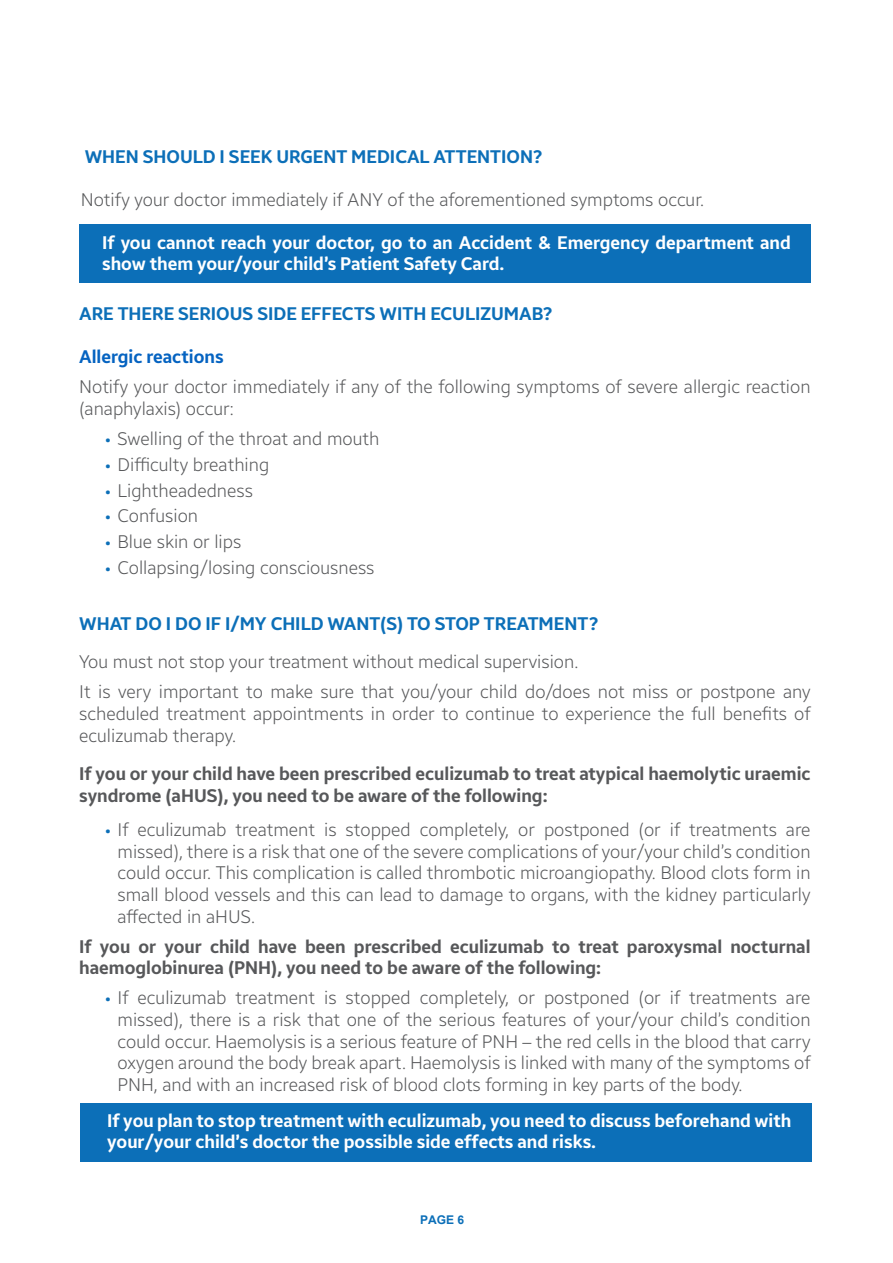
<style>
.page{position:relative;width:893px;height:1263px;background:#fff}
.page>*{position:absolute;margin:0;border:0;box-sizing:border-box;transform-origin:0 0}
.titulo2{font:300 18px/21.6px "Samsung Sans";color:#57585a;text-align:justify}
.titulo2-2{font:700 18px "Samsung Sans";color:#0c6fb8}
.titulo2-3{font:700 18px/21.6px "Samsung Sans";color:#57585a}
.lista_1{font:700 18px/21.6px "Samsung Sans";color:#57585a}
.lista_1-2{font:700 18px/21.6px "Samsung Sans";color:#fff}
.titulo2-4{font:700 18px/21.6px "Samsung Sans";color:#fff}
.titulo2-5{font:700 18px "Samsung Sans";color:#0563c1}
.t1{font:700 12px "Arial";color:#0c6fb8}
.s1{color:#0c6fb8}
</style>
<div class="page">
<div style="left:80px;top:1103px;width:732px;height:59px;background:#0c6fb8"></div>
<div style="left:79px;top:225px;width:732px;height:58px;background:#0c6fb8"></div>
<p class="titulo2-2" style="left:85px;top:144px;width:459px">WHEN SHOULD I SEEK URGENT MEDICAL ATTENTION?</p>
<p class="titulo2" style="left:81px;top:188px;width:625px">Notify your doctor immediately if ANY of the aforementioned symptoms occur.</p>
<p class="titulo2-4" style="left:102px;top:231px;width:690px">If you cannot reach your doctor, go to an Accident &amp; Emergency department and show them your/your child’s Patient Safety Card.</p>
<p class="titulo2-2" style="left:79px;top:301px;width:475px">ARE THERE SERIOUS SIDE EFFECTS WITH ECULIZUMAB?</p>
<p class="titulo2-5" style="left:79px;top:344px;width:146px">Allergic reactions</p>
<p class="titulo2" style="left:79px;top:375px;width:733px">Notify your doctor immediately if any of the following symptoms of severe allergic reaction (anaphylaxis) occur:</p>
<p class="titulo2" style="left:105px;top:427px;width:276px"><span class="s1">•</span> Swelling of the throat and mouth</p>
<p class="titulo2" style="left:105px;top:453px;width:166px"><span class="s1">•</span> Difficulty breathing</p>
<p class="titulo2" style="left:105px;top:479px;width:150px"><span class="s1">•</span> Lightheadedness</p>
<p class="titulo2" style="left:105px;top:505px;width:95px"><span class="s1">•</span> Confusion</p>
<p class="titulo2" style="left:105px;top:530px;width:138px"><span class="s1">•</span> Blue skin or lips</p>
<p class="titulo2" style="left:105px;top:556px;width:271px"><span class="s1">•</span> Collapsing/losing consciousness</p>
<p class="titulo2-2" style="left:79px;top:611px;width:521px">WHAT DO I DO IF I/MY CHILD WANT(S) TO STOP TREATMENT?</p>
<p class="titulo2" style="left:79px;top:650px;width:501px">You must not stop your treatment without medical supervision.</p>
<p class="titulo2" style="left:79px;top:681px;width:733px">It is very important to make sure that you/your child do/does not miss or postpone any scheduled treatment appointments in order to continue to experience the full benefits of eculizumab therapy.</p>
<p class="titulo2-3" style="left:79px;top:762px;width:733px">If you or your child have been prescribed eculizumab to treat atypical haemolytic uraemic syndrome (aHUS), you need to be aware of the following:</p>
<p class="titulo2" style="left:118px;top:818px;width:695px;text-indent:-13px"><span class="s1">•</span> If eculizumab treatment is stopped completely, or postponed (or if treatments are missed), there is a risk that one of the severe complications of your/your child’s condition could occur. This complication is called thrombotic microangiopathy. Blood clots form in small blood vessels and this can lead to damage to organs, with the kidney particularly affected in aHUS.</p>
<p class="lista_1" style="left:79px;top:935px;width:733px">If you or your child have been prescribed eculizumab to treat paroxysmal nocturnal haemoglobinurea (PNH), you need to be aware of the following:</p>
<p class="titulo2" style="left:118px;top:987px;width:695px;text-indent:-13px"><span class="s1">•</span> If eculizumab treatment is stopped completely, or postponed (or if treatments are missed), there is a risk that one of the serious features of your/your child’s condition could occur. Haemolysis is a serious feature of PNH – the red cells in the blood that carry oxygen around the body break apart. Haemolysis is linked with many of the symptoms of PNH, and with an increased risk of blood clots forming in key parts of the body.</p>
<p class="lista_1-2" style="left:107px;top:1109px;width:686px">If you plan to stop treatment with eculizumab, you need to discuss beforehand with your/your child’s doctor the possible side effects and risks.</p>
<p class="t1" style="left:420px;top:1211px;width:46px">PAGE 6</p>
</div>
